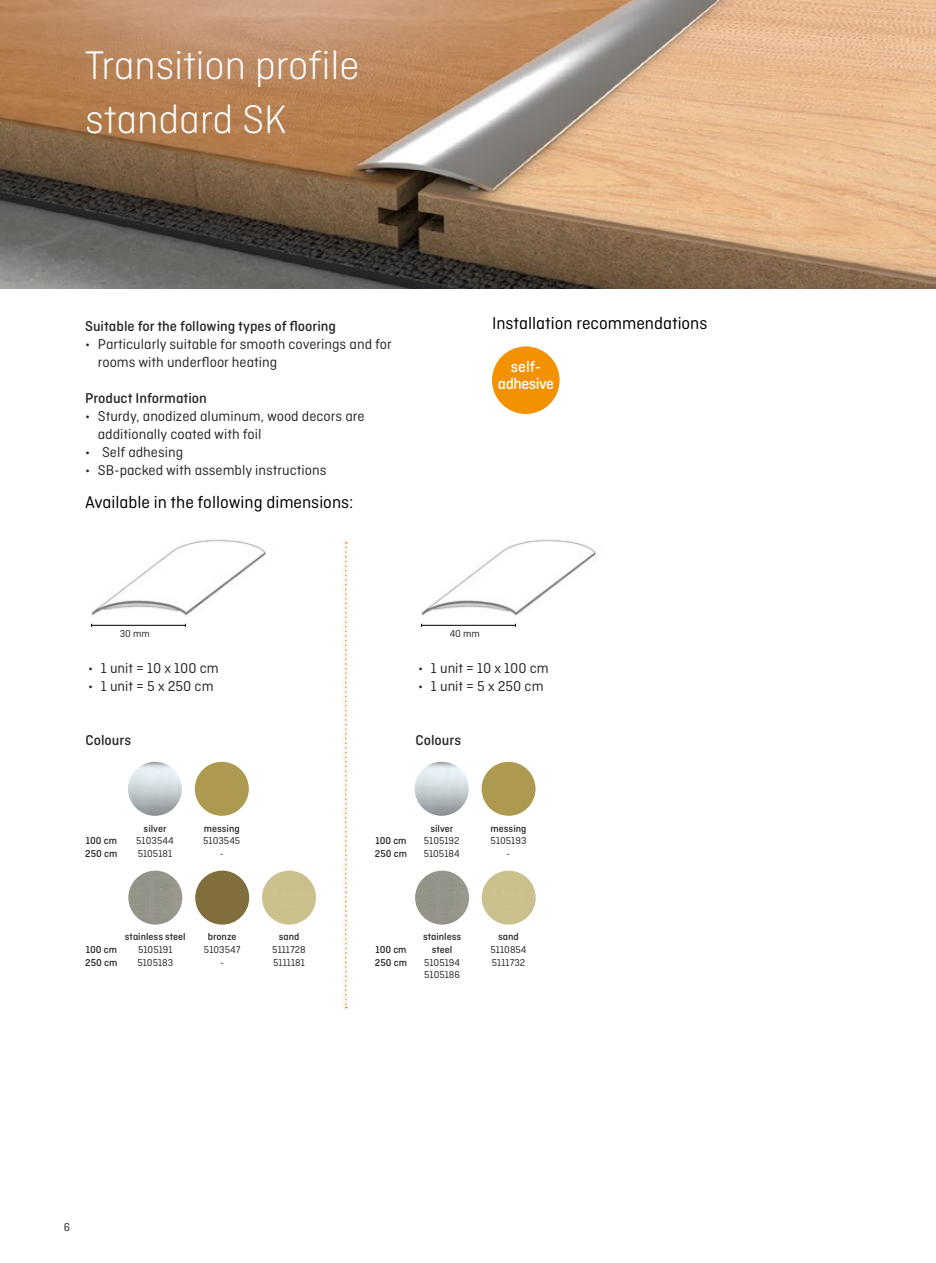
<style>
.page{position:relative;width:936px;height:1263px;background:#fff}
.page>*{position:absolute;margin:0;border:0;box-sizing:border-box;transform-origin:0 0}
.t1{font:300 42px/54px "Ciutadella Rounded";color:#fff}
.t2{font:18px "Ciutadella Rounded";color:#000}
.t3{font:500 16.5px/16.5px "Ciutadella Rounded";letter-spacing:-.03em;color:#fff;text-align:center}
.t4{font:15px/18px "Ciutadella Rounded";color:#282827}
.t5{font:500 15px "Ciutadella Rounded";color:#282827}
.t6{font:12px "Ciutadella Rounded";color:#282827}
.t7{font:10.5px/12.6px "Ciutadella Rounded";color:#282827}
.t8{font:500 10.5px/12.6px "Ciutadella Rounded";color:#282827}
</style>
<div class="page">
<img style="left:0;top:0;width:935px;height:288px">
<div style="left:492px;top:346px;width:67px;height:68px;background:#f39200;border-radius:50%"></div>
<hr style="left:92px;top:625px;width:93px;height:1px;background:#000">
<img style="left:91px;top:539px;width:176px;height:77px">
<img style="left:128px;top:762px;width:54px;height:54px;border-radius:27px">
<div style="left:195px;top:762px;width:54px;height:54px;background:#ad994f;border-radius:27px"></div>
<div style="left:128px;top:871px;width:54px;height:54px;background:#949489;border-radius:27px"></div>
<div style="left:195px;top:871px;width:54px;height:54px;background:#806f3c;border-radius:27px"></div>
<div style="left:341px;top:538px;width:9px;height:475px;background:#f9f9f9"></div>
<svg style="left:345px;top:542px;width:2px;height:466px"></svg>
<hr style="left:421px;top:625px;width:94px;height:1px;background:#000">
<img style="left:421px;top:539px;width:176px;height:77px">
<img style="left:414px;top:762px;width:54px;height:54px;border-radius:27px">
<div style="left:481px;top:762px;width:54px;height:54px;background:#ad994f;border-radius:27px"></div>
<div style="left:415px;top:871px;width:54px;height:54px;background:#949489;border-radius:27px"></div>
<div style="left:481px;top:871px;width:54px;height:54px;background:#cbc18e;border-radius:27px"></div>
<div style="left:262px;top:871px;width:54px;height:54px;background:#cbc18e;border-radius:27px"></div>
<h1 class="t1" style="left:85px;top:38px;width:276px">Transition profile standard SK</h1>
<p class="t5" style="left:85px;top:317px;width:252px">Suitable for the following types of flooring</p>
<p class="t4" style="left:98px;top:335px;width:295px;text-indent:-13px">• Particularly suitable for smooth coverings and for rooms with underfloor heating</p>
<p class="t5" style="left:85px;top:389px;width:123px">Product Information</p>
<p class="t4" style="left:98px;top:407px;width:268px;text-indent:-13px">• Sturdy, anodized aluminum, wood decors are additionally coated with foil</p>
<p class="t4" style="left:85px;top:443px;width:99px">• Self adhesing</p>
<p class="t4" style="left:85px;top:461px;width:243px">• SB-packed with assembly instructions</p>
<p class="t2" style="left:85px;top:492px;width:270px">Available in the following dimensions:</p>
<p class="t2" style="left:492px;top:313px;width:217px">Installation recommendations</p>
<p class="t3" style="left:498px;top:359px;width:57px">self&shy;adhesive</p>
<p class="t7" style="left:120px;top:627px;width:32px">30 mm</p>
<p class="t7" style="left:449px;top:627px;width:32px">40 mm</p>
<p class="t4" style="left:88px;top:659px;width:132px">• 1 unit = 10 x 100 cm</p>
<p class="t4" style="left:88px;top:677px;width:127px">• 1 unit = 5 x 250 cm</p>
<p class="t4" style="left:418px;top:659px;width:132px">• 1 unit = 10 x 100 cm</p>
<p class="t4" style="left:418px;top:677px;width:127px">• 1 unit = 5 x 250 cm</p>
<p class="t5" style="left:85px;top:731px;width:47px">Colours</p>
<p class="t5" style="left:415px;top:731px;width:47px">Colours</p>
<p class="t8" style="left:85px;top:835px;width:34px">100 cm<br>250 cm</p>
<p class="t8" style="left:144px;top:822px;width:24px">silver</p>
<p class="t7" style="left:136px;top:834px;width:39px">5103544<br>5105181</p>
<p class="t8" style="left:204px;top:822px;width:37px">messing</p>
<p class="t7" style="left:203px;top:834px;width:39px;text-align:center">5103545 -</p>
<p class="t8" style="left:375px;top:835px;width:34px">100 cm<br>250 cm</p>
<p class="t8" style="left:430px;top:822px;width:24px">silver</p>
<p class="t7" style="left:423px;top:834px;width:37px">5105192<br>5105184</p>
<p class="t8" style="left:490px;top:822px;width:37px">messing</p>
<p class="t7" style="left:490px;top:834px;width:37px;text-align:center">5105193 -</p>
<p class="t8" style="left:85px;top:943px;width:34px">100 cm<br>250 cm</p>
<p class="t8" style="left:125px;top:931px;width:62px">stainless steel</p>
<p class="t7" style="left:137px;top:943px;width:37px">5105191<br>5105183</p>
<p class="t8" style="left:208px;top:931px;width:30px">bronze</p>
<p class="t7" style="left:204px;top:943px;width:38px;text-align:center">5103547 -</p>
<p class="t8" style="left:279px;top:931px;width:22px">sand</p>
<p class="t7" style="left:272px;top:943px;width:35px">5111728<br>5111181</p>
<p class="t8" style="left:375px;top:943px;width:34px">100 cm<br>250 cm</p>
<p class="t8" style="left:423px;top:931px;width:40px;text-align:center">stainless steel</p>
<p class="t7" style="left:424px;top:956px;width:37px">5105194<br>5105186</p>
<p class="t8" style="left:498px;top:931px;width:22px">sand</p>
<p class="t7" style="left:490px;top:943px;width:37px">5110854<br>5111732</p>
<p class="t6" style="left:64px;top:1220px;width:8px">6</p>
</div>
